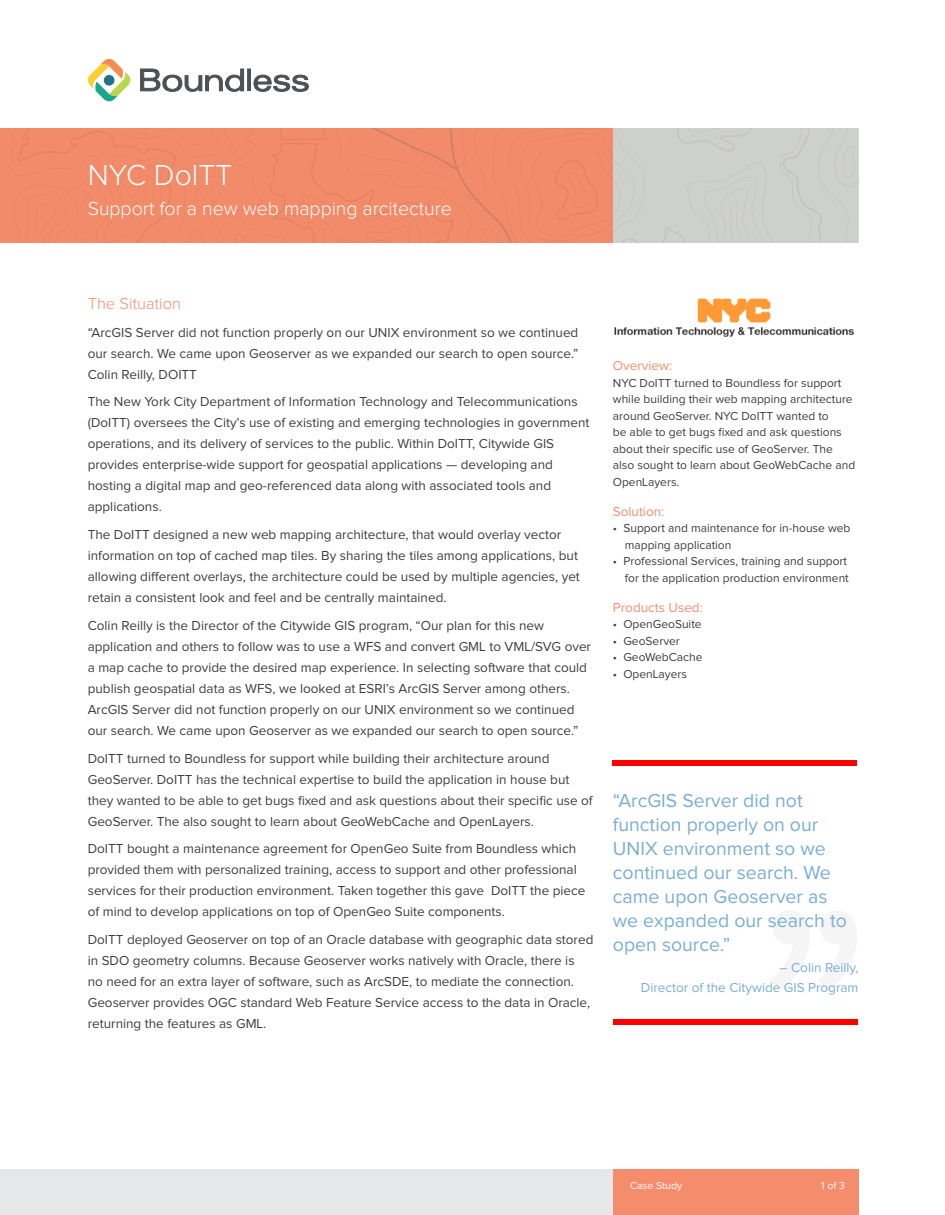
<style>
.page{position:relative;width:945px;height:1215px;background:#fff}
.page>*{position:absolute;margin:0;border:0;box-sizing:border-box;transform-origin:0 0}
.t1{font:300 30px "Proxima Nova";color:#fff}
.t2{font:19.5px/24px "Proxima Nova";color:#7aaed4}
.t3{font:300 19.5px "Proxima Nova";color:#fff}
.t4{font:300 16.5px "Proxima Nova";color:#f58d6d}
.t5{font:13.5px/21px "Proxima Nova";color:#3e3e3f}
.t6{font:13.5px/20.2px "Proxima Nova";color:#7aaed4;text-align:right}
.t7{font:13.5px "Proxima Nova";color:#f58d6d}
.t8{font:12px/16.5px "Proxima Nova";color:#3e3e3f}
.t9{font:10.5px "Proxima Nova";color:#fff}
</style>
<div class="page">
<div style="left:0;top:1169px;width:857px;height:46px;background:#e6e7e9"></div>
<div style="left:613px;top:1169px;width:246px;height:46px;background:#f58d6d"></div>
<div style="left:13px;top:128px;width:62px;height:115px;background:#f28b69"></div>
<svg style="left:75px;top:128px;width:782px;height:115px;background:#e1a994"></svg>
<div style="left:279px;top:128px;width:238px;height:115px;background:#f28b69"></div>
<svg style="left:140px;top:69px;width:104px;height:23px"></svg>
<div style="left:247px;top:69px;width:4px;height:22px;border:1px solid #4d5055"></div>
<svg style="left:254px;top:75px;width:55px;height:17px"></svg>
<svg style="left:88px;top:59px;width:42px;height:42px"></svg>
<div style="left:613px;top:760px;width:244px;height:5px;background:#f00"></div>
<div style="left:613px;top:1020px;width:244px;height:5px;background:#f00"></div>
<img style="left:614px;top:298px;width:239px;height:39px">
<h1 class="t1" style="left:88px;top:163px;width:146px">NYC DoITT</h1>
<h2 class="t3" style="left:88px;top:201px;width:366px">Support for a new web mapping arcitecture</h2>
<p class="t4" style="left:88px;top:297px;width:95px">The Situation</p>
<p class="t5" style="left:88px;top:322px;width:492px;text-align:justify">“ArcGIS Server did not function properly on our UNIX environment so we continued our search. We came upon Geoserver as we expanded our search to open source.” Colin Reilly, DOITT</p>
<p class="t5" style="left:88px;top:392px;width:503px">The New York City Department of Information Technology and Telecommunications (DoITT) oversees the City’s use of existing and emerging technologies in government operations, and its delivery of services to the public. Within DoITT, Citywide GIS provides enterprise-wide support for geospatial applications — developing and hosting a digital map and geo-referenced data along with associated tools and applications.</p>
<p class="t5" style="left:88px;top:525px;width:494px">The DoITT designed a new web mapping architecture, that would overlay vector information on top of cached map tiles. By sharing the tiles among applications, but allowing diferent overlays, the architecture could be used by multiple agencies, yet retain a consistent look and feel and be centrally maintained.</p>
<p class="t5" style="left:88px;top:616px;width:505px">Colin Reilly is the Director of the Citywide GIS program, “Our plan for this new application and others to follow was to use a WFS and convert GML to VML/SVG over a map cache to provide the desired map experience. In selecting software that could publish geospatial data as WFS, we looked at ESRI’s ArcGIS Server among others.<br>ArcGIS Server did not function properly on our UNIX environment so we continued our search. We came upon Geoserver as we expanded our search to open source.”</p>
<p class="t5" style="left:88px;top:748px;width:507px">DoITT turned to Boundless for support while building their architecture around GeoServer. DoITT has the technical expertise to build the application in house but they wanted to be able to get bugs ixed and ask questions about their speciic use of GeoServer. The also sought to learn about GeoWebCache and OpenLayers.</p>
<p class="t5" style="left:88px;top:839px;width:499px">DoITT bought a maintenance agreement for OpenGeo Suite from Boundless which provided them with personalized training, access to support and other professional services for their production environment. Taken together this gave DoITT the piece of mind to develop applications on top of OpenGeo Suite components.</p>
<p class="t5" style="left:88px;top:930px;width:507px">DoITT deployed Geoserver on top of an Oracle database with geographic data stored in SDO geometry columns. Because Geoserver works natively with Oracle, there is<br>no need for an extra layer of software, such as ArcSDE, to mediate the connection.<br>Geoserver provides OGC standard Web Feature Service access to the data in Oracle, returning the features as GML.</p>
<p class="t7" style="left:613px;top:360px;width:61px">Overview:</p>
<p class="t8" style="left:613px;top:375px;width:244px">NYC DoITT turned to Boundless for support while building their web mapping architecture around GeoServer. NYC DoITT wanted to<br>be able to get bugs ixed and ask questions about their speciic use of GeoServer. The also sought to learn about GeoWebCache and OpenLayers.</p>
<p class="t7" style="left:613px;top:506px;width:53px">Solution:</p>
<p class="t8" style="left:625px;top:521px;width:227px;text-indent:-12px">• Support and maintenance for in-house web mapping application</p>
<p class="t8" style="left:613px;top:554px;width:237px;text-align:right">• Professional Services, training and support for the application production environment</p>
<p class="t7" style="left:613px;top:602px;width:91px">Products Used:</p>
<p class="t8" style="left:613px;top:617px;width:90px">• OpenGeoSuite</p>
<p class="t8" style="left:613px;top:633px;width:69px">• GeoServer</p>
<p class="t8" style="left:613px;top:650px;width:91px">• GeoWebCache</p>
<p class="t8" style="left:613px;top:666px;width:76px">• OpenLayers</p>
<h2 class="t2" style="left:613px;top:790px;width:236px">“ArcGIS Server did not function properly on our<br>UNIX environment so we continued our search. We came upon Geoserver as we expanded our search to open source.”</h2>
<p class="t6" style="left:641px;top:958px;width:219px">– Colin Reilly,<br>Director of the Citywide GIS Program</p>
<p class="t9" style="left:630px;top:1182px;width:54px">Case Study</p>
<p class="t9" style="left:821px;top:1182px;width:25px">1 of 3</p>
</div>
